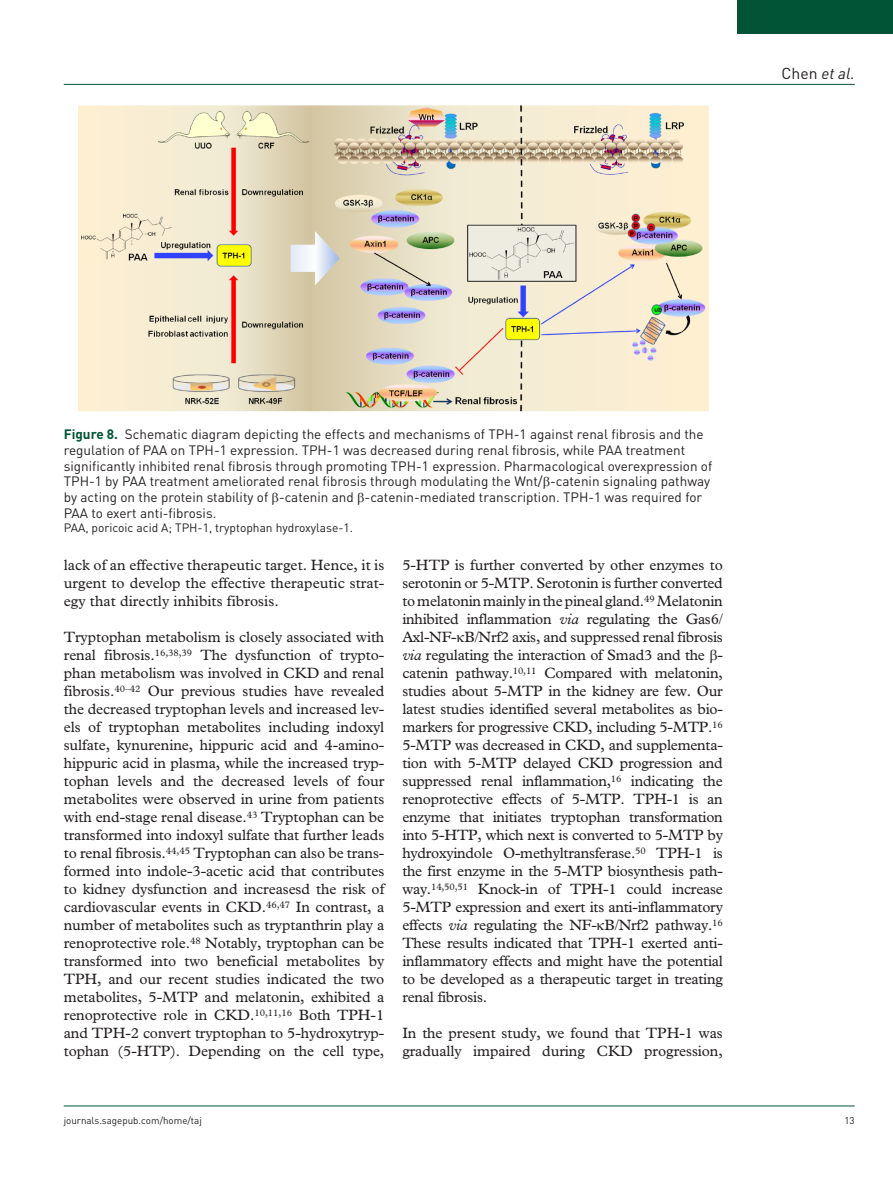
<style>
.page{position:relative;width:893px;height:1191px;background:#fff}
.page>*{position:absolute;margin:0;border:0;box-sizing:border-box;transform-origin:0 0}
.t1{font:italic 15.75px "DIN";color:#231f20}
.t2{font:15px/18px "Plantin Std";letter-spacing:-.005em;color:#231f20;text-align:justify}
.t3{font:13.5px/15.8px "DIN";color:#231f20}
.t4{font:12px "DIN";color:#231f20}
.t5{font:9.75px "DIN";color:#231f20}
.s1{font-style:normal}
.s2{font-weight:700;color:#015436}
.s3{font-style:italic}
</style>
<div class="page">
<hr style="left:64px;top:84px;width:791px;height:1px;background:#015436">
<hr style="left:64px;top:1105px;width:791px;height:1px;background:#015436">
<div style="left:738px;top:0;width:155px;height:34px;background:#015436"></div>
<img style="left:78px;top:106px;width:630px;height:305px">
<p class="t1" style="left:782px;top:63px;width:75px"><span class="s1">Chen</span> et al.</p>
<p class="t3" style="left:64px;top:426px;width:650px"><span class="s2">Figure 8.</span> Schematic diagram depicting the effects and mechanisms of TPH-1 against renal fibrosis and the regulation of PAA on TPH-1 expression. TPH-1 was decreased during renal fibrosis, while PAA treatment significantly inhibited renal fibrosis through promoting TPH-1 expression. Pharmacological overexpression of TPH-1 by PAA treatment ameliorated renal fibrosis through modulating the Wnt/ -catenin signaling pathway by acting on the protein stability of -catenin and -catenin-mediated transcription. TPH-1 was required for PAA to exert anti-fibrosis.</p>
<p class="t4" style="left:64px;top:520px;width:291px">PAA, poricoic acid A; TPH-1, tryptophan hydroxylase-1.</p>
<p class="t2" style="left:64px;top:556px;width:322px">lack of an effective therapeutic target. Hence, it is urgent to develop the effective therapeutic strat&shy;egy that directly inhibits fibrosis.</p>
<p class="t2" style="left:64px;top:628px;width:322px">Tryptophan metabolism is closely associated with renal fibrosis.<sup>16,38,39</sup> The dysfunction of trypto&shy;phan metabolism was involved in CKD and renal fibrosis.<sup>40–42</sup> Our previous studies have revealed the decreased tryptophan levels and increased lev&shy;els of tryptophan metabolites including indoxyl sulfate, kynurenine, hippuric acid and 4-amino&shy;hippuric acid in plasma, while the increased tryp&shy;tophan levels and the decreased levels of four metabolites were observed in urine from patients with end-stage renal disease.<sup>43</sup> Tryptophan can be transformed into indoxyl sulfate that further leads to renal fibrosis.<sup>44,45</sup> Tryptophan can also be trans&shy;formed into indole-3-acetic acid that contributes to kidney dysfunction and increasesd the risk of cardiovascular events in CKD.<sup>46,47</sup> In contrast, a number of metabolites such as tryptanthrin play a renoprotective role.<sup>48</sup> Notably, tryptophan can be transformed into two beneficial metabolites by TPH, and our recent studies indicated the two metabolites, 5-MTP and melatonin, exhibited a renoprotective role in CKD.<sup>10,11,16</sup> Both TPH-1 and TPH-2 convert tryptophan to 5-hydroxytryp&shy;tophan (5-HTP). Depending on the cell type,</p>
<p class="t2" style="left:402px;top:556px;width:322px">5-HTP is further converted by other enzymes to serotonin or 5-MTP. Serotonin is further converted to melatonin mainly in the pineal gland.<sup>49</sup> Melatonin inhibited inflammation <span class="s3">via</span> regulating the Gas6/ Axl-NF- B/Nrf2 axis, and suppressed renal fibrosis <span class="s3">via</span> regulating the interaction of Smad3 and the - catenin pathway.<sup>10,11</sup> Compared with melatonin, studies about 5-MTP in the kidney are few. Our latest studies identified several metabolites as bio&shy;markers for progressive CKD, including 5-MTP.<sup>16<br></sup>5-MTP was decreased in CKD, and supplementa&shy;tion with 5-MTP delayed CKD progression and suppressed renal inflammation,<sup>16</sup> indicating the renoprotective effects of 5-MTP. TPH-1 is an enzyme that initiates tryptophan transformation into 5-HTP, which next is converted to 5-MTP by hydroxyindole O-methyltransferase.<sup>50</sup> TPH-1 is the first enzyme in the 5-MTP biosynthesis path&shy;way.<sup>14,50,51</sup> Knock-in of TPH-1 could increase 5-MTP expression and exert its anti-inflammatory effects <span class="s3">via</span> regulating the NF- B/Nrf2 pathway.<sup>16<br></sup>These results indicated that TPH-1 exerted anti&shy;inflammatory effects and might have the potential to be developed as a therapeutic target in treating renal fibrosis.</p>
<p class="t2" style="left:402px;top:1024px;width:322px">In the present study, we found that TPH-1 was gradually impaired during CKD progression,</p>
<p class="t5" style="left:64px;top:1114px;width:140px">journals.sagepub.com/home/taj</p>
<p class="t5" style="left:844px;top:1114px;width:12px">13</p>
</div>
